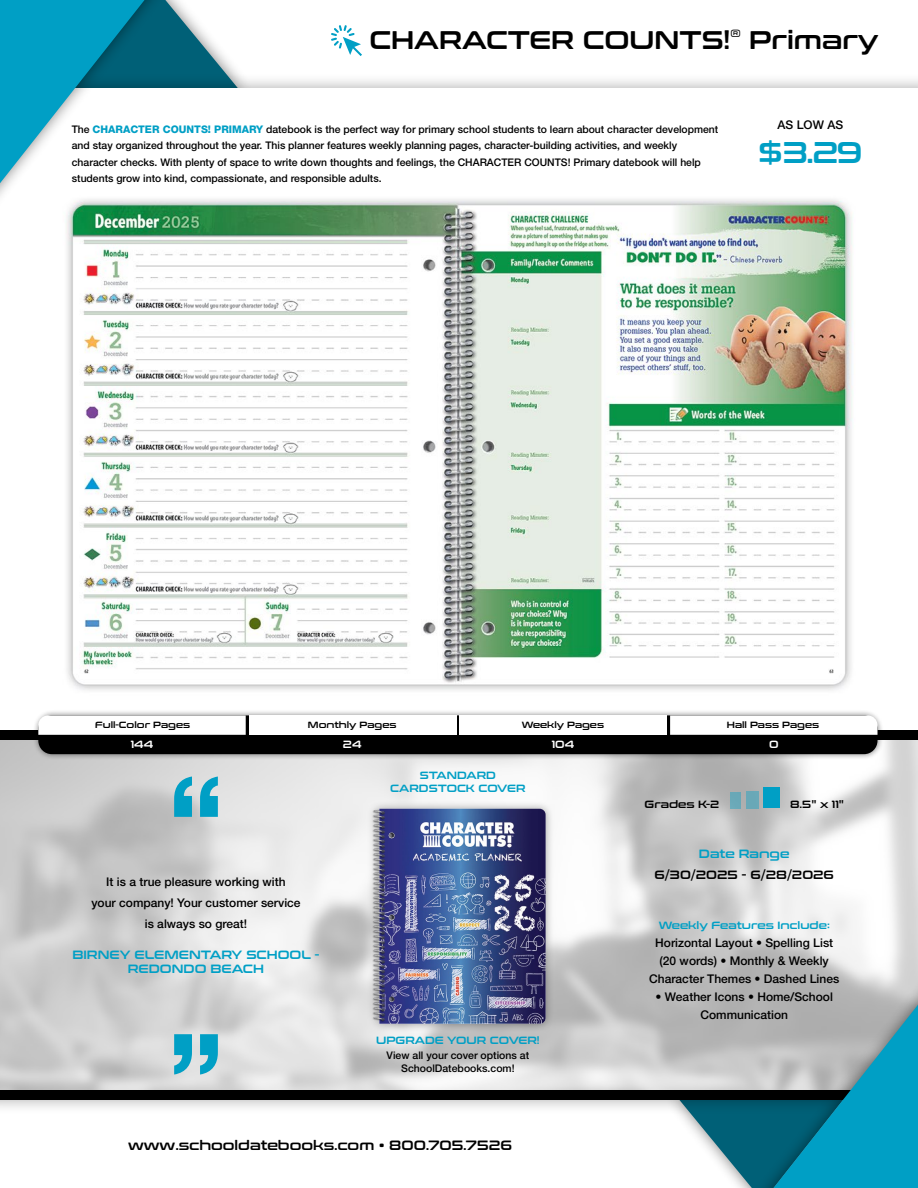
<style>
.page{position:relative;width:918px;height:1188px;background:#fff}
.page>*{position:absolute;margin:0;border:0;box-sizing:border-box;transform-origin:0 0}
.t1{font:600 30px "Techno";color:#009fc5}
.t2{font:600 25.5px "Techno";color:#000}
.t3{font:600 13.5px "Techno";color:#000}
.t4{font:500 12px/18px "Helvetica Neue LT Std";color:#000;text-align:center}
.t5{font:600 12px/14.4px "Techno";color:#009fc5;text-align:center}
.t6{font:600 12px "Techno";color:#000}
.t7{font:500 10.5px/16.5px "Helvetica Neue LT Std";color:#000;text-align:center}
.t8{font:600 10.5px/12.6px "Techno";color:#009fc5;text-align:center}
.t9{font:600 10.5px "Techno";color:#000}
.t10{font:600 10.5px "Techno";color:#fff}
.t11{font:600 9px "Techno";color:#000}
.s1{font-weight:800;color:#009fc5}
</style>
<div class="page">
<div style="left:0;top:73px;width:918px;height:1042px;background:#000;opacity:.35"></div>
<div style="left:0;top:88px;width:918px;height:1012px;background:#fff"></div>
<svg style="left:0;top:0;width:240px;height:196px"></svg>
<img style="left:0;top:739px;width:918px;height:351px">
<div style="left:0;top:730px;width:918px;height:9px;background:#000"></div>
<div style="left:0;top:1090px;width:918px;height:10px;background:#000"></div>
<div style="left:750px;top:975px;width:168px;height:213px;background:#000;opacity:.5"></div>
<svg style="left:677px;top:988px;width:241px;height:200px;background:#649fad"></svg>
<div style="left:32px;top:710px;width:852px;height:50px;background:#000;opacity:.5"></div>
<div style="left:38px;top:715px;width:839px;height:39px;background:#000;border-radius:14px"></div>
<svg style="left:38px;top:715px;width:208px;height:20px;background:#f8f8f8"></svg>
<svg style="left:670px;top:715px;width:208px;height:20px;background:#f8f8f8"></svg>
<div style="left:460px;top:715px;width:207px;height:20px;background:#fff"></div>
<div style="left:249px;top:715px;width:207px;height:20px;background:#fff"></div>
<svg style="left:174px;top:1034px;width:44px;height:41px;background:#53b7cf"></svg>
<svg style="left:174px;top:777px;width:44px;height:40px;background:#4db3cb"></svg>
<div style="left:764px;top:788px;width:16px;height:20px;background:#009fc5"></div>
<div style="left:746px;top:791px;width:13px;height:17px;background:#69a8b7"></div>
<div style="left:731px;top:792px;width:10px;height:16px;background:#69a8b7"></div>
<img style="left:52px;top:192px;width:801px;height:499px">
<div style="left:366px;top:800px;width:188px;height:233px;background:#000;opacity:.35"></div>
<img style="left:399px;top:809px;width:147px;height:215px">
<img style="left:370px;top:809px;width:29px;height:215px">
<svg style="left:331px;top:25px;width:31px;height:31px"></svg>
<h2 class="t2" style="left:369px;top:20px;width:362px">CHARACTER COUNTS!</h2>
<p class="t9" style="left:730px;top:25px;width:12px">®</p>
<h2 class="t2" style="left:749px;top:20px;width:131px">Primary</h2>
<p class="t7" style="left:72px;top:121px;width:648px;text-align:left">The <span class="s1">CHARACTER COUNTS! PRIMARY</span> datebook is the perfect way for primary school students to learn about character development and stay organized throughout the year. This planner features weekly planning pages, character-building activities, and weekly character checks. With plenty of space to write down thoughts and feelings, the CHARACTER COUNTS! Primary datebook will help students grow into kind, compassionate, and responsible adults.</p>
<p class="t4" style="left:778px;top:116px;width:67px">AS LOW AS</p>
<h1 class="t1" style="left:758px;top:129px;width:106px">$3.29</h1>
<p class="t11" style="left:95px;top:718px;width:96px">Full-Color Pages</p>
<p class="t11" style="left:308px;top:718px;width:90px">Monthly Pages</p>
<p class="t11" style="left:522px;top:718px;width:84px">Weekly Pages</p>
<p class="t11" style="left:727px;top:718px;width:94px">Hall Pass Pages</p>
<p class="t10" style="left:131px;top:737px;width:24px">144</p>
<p class="t10" style="left:343px;top:737px;width:20px">24</p>
<p class="t10" style="left:552px;top:737px;width:24px">104</p>
<p class="t10" style="left:769px;top:737px;width:11px">0</p>
<p class="t4" style="left:91px;top:871px;width:211px;line-height:21px">It is a true pleasure working with<br>your company! Your customer service is always so great!</p>
<p class="t5" style="left:72px;top:947px;width:249px">BIRNEY ELEMENTARY SCHOOL -<br>REDONDO BEACH</p>
<p class="t8" style="left:390px;top:769px;width:137px">STANDARD<br>CARDSTOCK COVER</p>
<p class="t8" style="left:376px;top:1033px;width:165px">UPGRADE YOUR COVER!</p>
<p class="t7" style="left:387px;top:1049px;width:144px;line-height:12.6px">View all your cover options at<br>SchoolDatebooks.com!</p>
<p class="t3" style="left:128px;top:1135px;width:386px">www.schooldatebooks.com • 800.705.7526</p>
<p class="t9" style="left:645px;top:797px;width:76px">Grades K-2</p>
<p class="t9" style="left:790px;top:797px;width:55px">8.5" x 11"</p>
<p class="t5" style="left:699px;top:846px;width:92px">Date Range</p>
<p class="t6" style="left:655px;top:865px;width:181px">6/30/2025 - 6/28/2026</p>
<p class="t8" style="left:659px;top:919px;width:173px">Weekly Features Include:</p>
<p class="t4" style="left:649px;top:934px;width:192px">Horizontal Layout • Spelling List (20 words) • Monthly &amp; Weekly<br>Character Themes • Dashed Lines</p>
<p class="t4" style="left:656px;top:988px;width:179px">• Weather Icons • Home/School<br>Communication</p>
</div>
